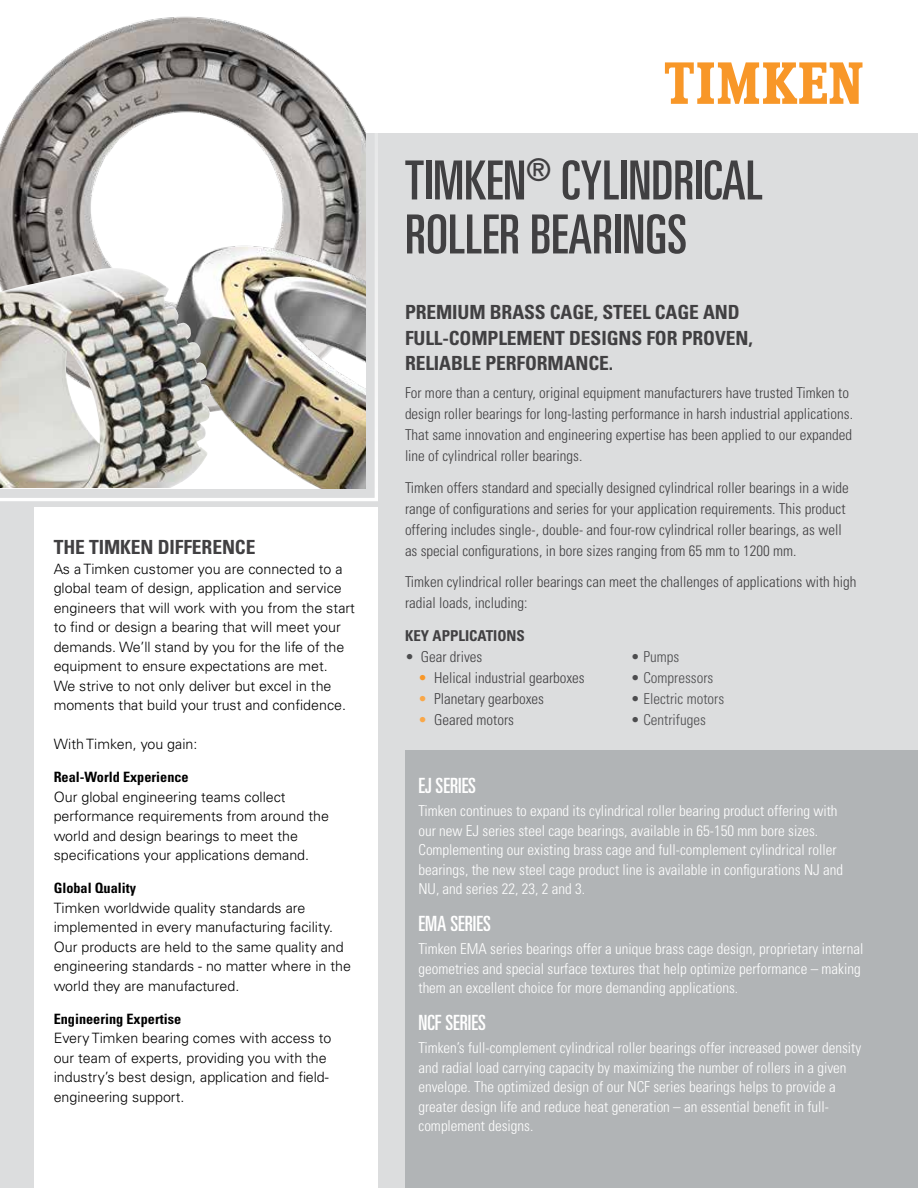
<style>
.page{position:relative;width:918px;height:1188px;background:#fff}
.page>*{position:absolute;margin:0;border:0;box-sizing:border-box;transform-origin:0 0}
.t1{font:ultra-condensed 54px/54px "Univers LT Std";color:#414042}
.t2{font:ultra-condensed 21px "Univers LT Std";color:#fff}
.t3{font:700 condensed 19.5px/25.5px "Univers LT Std";letter-spacing:-.005em;color:#414042}
.t4{font:300 condensed 15px/19.5px "Univers LT Std";color:#fff}
.t5{font:300 condensed 15px/21px "Univers LT Std";color:#414042}
.t6{font:300 condensed 15px "Univers LT Std";color:#4d4d4f}
.t7{font:700 condensed 15px "Univers LT Std";color:#414042}
.t8{font:300 14.25px/19.5px "Univers LT Std";color:#000}
.t9{font:700 condensed 14.25px "Univers LT Std";color:#000}
.s1{color:#4d4d4f}
.s2{color:#f89728}
.s3{color:#f9a748}
</style>
<div class="page">
<div style="left:0;top:133px;width:918px;height:1055px;background:#dcddde"></div>
<svg style="left:665px;top:62px;width:198px;height:42px"></svg>
<div style="left:406px;top:751px;width:512px;height:437px;background:#b1b4b6"></div>
<svg style="left:0;top:145px;width:378px;height:356px"></svg>
<img style="left:0;top:16px;width:366px;height:252px">
<div style="left:118px;top:197px;width:248px;height:291px;background:#fff;opacity:.75"></div>
<img style="left:127px;top:212px;width:239px;height:276px">
<img style="left:0;top:268px;width:211px;height:220px">
<div style="left:34px;top:508px;width:344px;height:680px;background:#fff"></div>
<h3 class="t3" style="left:54px;top:534px;width:203px">THE TIMKEN DIFFERENCE</h3>
<p class="t8" style="left:54px;top:559px;width:303px">As a Timken customer you are connected to a global team of design, application and service engineers that will work with you from the start to find or design a bearing that will meet your demands. We’ll stand by you for the life of the equipment to ensure expectations are met.<br>We strive to not only deliver but excel in the moments that build your trust and confidence.</p>
<p class="t8" style="left:54px;top:734px;width:145px">With Timken, you gain:</p>
<p class="t9" style="left:54px;top:768px;width:137px">Real-World Experience</p>
<p class="t8" style="left:54px;top:787px;width:277px">Our global engineering teams collect performance requirements from around the world and design bearings to meet the specifications your applications demand.</p>
<p class="t9" style="left:54px;top:879px;width:84px">Global Quality</p>
<p class="t8" style="left:54px;top:898px;width:299px">Timken worldwide quality standards are implemented in every manufacturing facility.<br>Our products are held to the same quality and engineering standards - no matter where in the world they are manufactured.</p>
<p class="t9" style="left:54px;top:1010px;width:129px">Engineering Expertise</p>
<p class="t8" style="left:54px;top:1028px;width:279px">Every Timken bearing comes with access to our team of experts, providing you with the industry’s best design, application and field&shy;engineering support.</p>
<h1 class="t1" style="left:405px;top:153px;width:359px">TIMKEN<sup>®</sup> CYLINDRICAL<br>ROLLER BEARINGS</h1>
<h3 class="t3" style="left:405px;top:300px;width:349px">PREMIUM BRASS CAGE, STEEL CAGE AND<br>FULL-COMPLEMENT DESIGNS FOR PROVEN,<br>RELIABLE PERFORMANCE.</h3>
<p class="t5" style="left:405px;top:382px;width:450px">For more than a century, original equipment manufacturers have trusted Timken to design roller bearings for long-lasting performance in harsh industrial applications.<br>That same innovation and engineering expertise has been applied to our expanded line of cylindrical roller bearings.</p>
<p class="t5" style="left:405px;top:477px;width:445px">Timken offers standard and specially designed cylindrical roller bearings in a wide range of configurations and series for your application requirements. This product offering includes single-, double- and four-row cylindrical roller bearings, as well as special configurations, in bore sizes ranging from 65 mm to 1200 mm.</p>
<p class="t5" style="left:405px;top:571px;width:453px">Timken cylindrical roller bearings can meet the challenges of applications with high radial loads, including:</p>
<p class="t7" style="left:405px;top:627px;width:121px">KEY APPLICATIONS</p>
<p class="t5" style="left:405px;top:646px;width:79px"><span class="s1">•</span> Gear drives</p>
<p class="t6" style="left:631px;top:648px;width:50px">• Pumps</p>
<p class="t5" style="left:418px;top:667px;width:168px"><span class="s2">•</span> Helical industrial gearboxes</p>
<p class="t6" style="left:631px;top:669px;width:84px">• Compressors</p>
<p class="t5" style="left:418px;top:688px;width:127px"><span class="s3">•</span> Planetary gearboxes</p>
<p class="t6" style="left:631px;top:690px;width:95px">• Electric motors</p>
<p class="t5" style="left:418px;top:709px;width:97px"><span class="s3">•</span> Geared motors</p>
<p class="t6" style="left:631px;top:711px;width:76px">• Centrifuges</p>
<h2 class="t2" style="left:418px;top:774px;width:59px">EJ SERIES</h2>
<p class="t4" style="left:418px;top:801px;width:426px">Timken continues to expand its cylindrical roller bearing product offering with our new EJ series steel cage bearings, available in 65-150 mm bore sizes.<br>Complementing our existing brass cage and full-complement cylindrical roller bearings, the new steel cage product line is available in configurations NJ and NU, and series 22, 23, 2 and 3.</p>
<h2 class="t2" style="left:418px;top:912px;width:74px">EMA SERIES</h2>
<p class="t4" style="left:418px;top:939px;width:446px">Timken EMA series bearings offer a unique brass cage design, proprietary internal geometries and special surface textures that help optimize performance – making them an excellent choice for more demanding applications.</p>
<h2 class="t2" style="left:418px;top:1011px;width:69px">NCF SERIES</h2>
<p class="t4" style="left:418px;top:1038px;width:444px">Timken’s full-complement cylindrical roller bearings offer increased power density and radial load carrying capacity by maximizing the number of rollers in a given envelope. The optimized design of our NCF series bearings helps to provide a greater design life and reduce heat generation – an essential benefit in full&shy;complement designs.</p>
</div>
